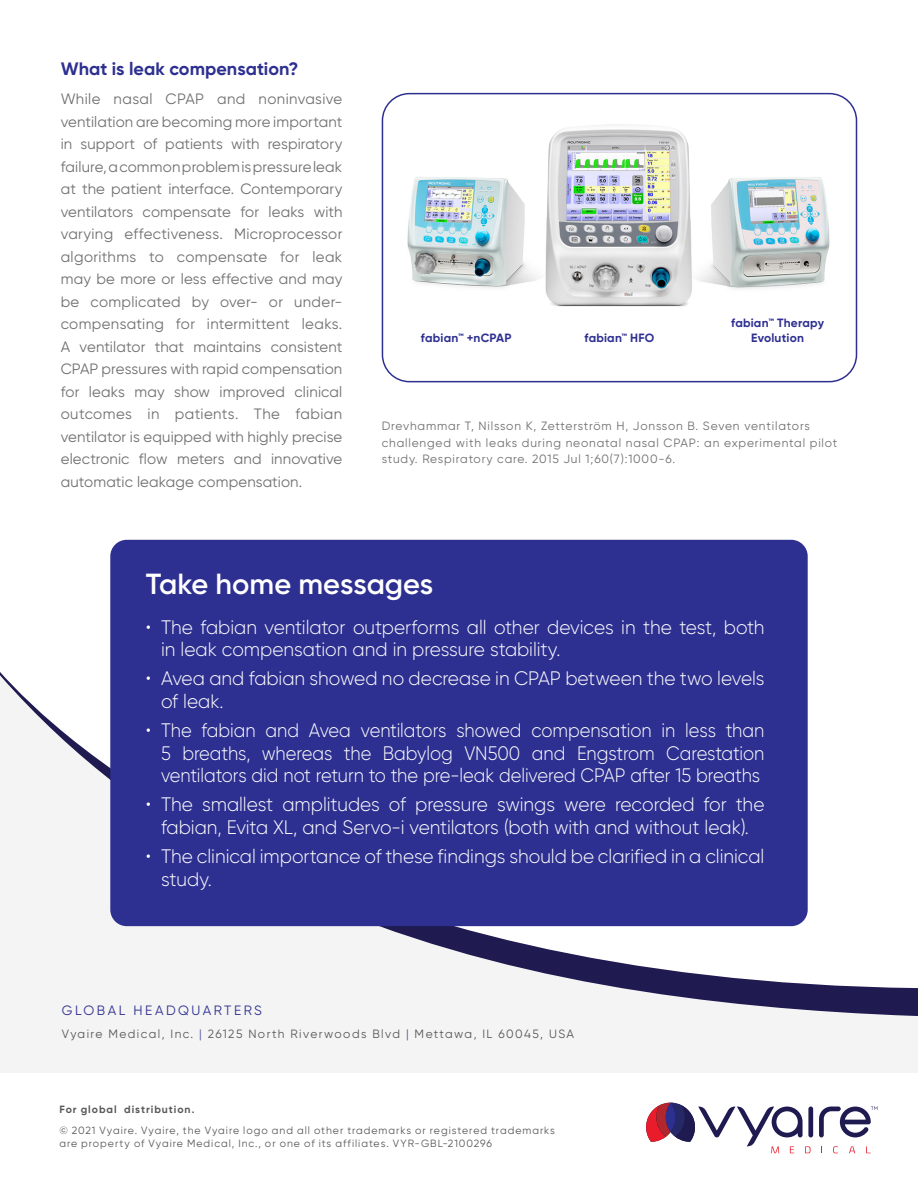
<style>
.page{position:relative;width:918px;height:1188px;background:#fff}
.page>*{position:absolute;margin:0;border:0;box-sizing:border-box;transform-origin:0 0}
.t1{font:600 29.1px "Gilroy";color:#fff}
.t2{font:300 19.5px/22.5px "Gilroy";letter-spacing:-.005em;color:#fff}
.Subhead_Blue{font:700 18px "Gilroy";color:#2e3091}
.Body_Copy{font:15px/22.5px "Gilroy";letter-spacing:.005em;color:#707072;text-align:justify}
.BC_Titles{font:13.5px "Gilroy";letter-spacing:.185em;color:#2e3091}
.References{font:12px/16.5px "Gilroy";letter-spacing:.07em;color:#707072}
.Address{font:12px "Gilroy";letter-spacing:.12em;color:#57585a}
.t3{font:700 12px/15px "Gilroy";letter-spacing:.015em;color:#2e3091;text-align:center}
.Legal{font:10.5px/13.5px "Gilroy";letter-spacing:.09em;color:#57585a}
.Legal-2{font:700 10.5px "Gilroy";letter-spacing:.09em;color:#57585a}
.s1{color:#504fa0}
</style>
<div class="page">
<img style="left:407px;top:124px;width:423px;height:183px">
<div style="left:382px;top:93px;width:475px;height:289px;border:2px solid #2e3091;border-radius:27px"></div>
<div style="left:0;top:1019px;width:918px;height:54px;background:#f4f4f4"></div>
<svg style="left:0;top:672px;width:918px;height:347px;fill:#f4f4f4"></svg>
<div style="left:808px;top:1107px;width:5px;height:30px;background:#1f1a50;border-radius:2px"></div>
<svg style="left:819px;top:1107px;width:59px;height:30px"></svg>
<svg style="left:833px;top:1146px;width:5px;height:7px"></svg>
<svg style="left:849px;top:1146px;width:6px;height:7px"></svg>
<svg style="left:646px;top:1103px;width:165px;height:50px"></svg>
<div style="left:110px;top:540px;width:698px;height:386px;background:#2e3091;border-radius:16px"></div>
<p class="Subhead_Blue" style="left:61px;top:58px;width:239px">What is leak compensation?</p>
<p class="Body_Copy" style="left:61px;top:88px;width:283px">While nasal CPAP and noninvasive ventilation are becoming more important in support of patients with respiratory failure, a common problem is pressure leak at the patient interface. Contemporary ventilators compensate for leaks with varying effectiveness. Microprocessor algorithms to compensate for leak may be more or less effective and may be complicated by over- or under&shy;compensating for intermittent leaks.<br>A ventilator that maintains consistent CPAP pressures with rapid compensation for leaks may show improved clinical outcomes in patients. The fabian ventilator is equipped with highly precise electronic flow meters and innovative automatic leakage compensation.</p>
<p class="t3" style="left:421px;top:331px;width:92px">fabian™ +nCPAP</p>
<p class="t3" style="left:585px;top:331px;width:71px">fabian™ HFO</p>
<p class="t3" style="left:731px;top:315px;width:94px">fabian™ Therapy<br>Evolution</p>
<p class="References" style="left:382px;top:418px;width:457px">Drevhammar T, Nilsson K, Zetterström H, Jonsson B. Seven ventilators challenged with leaks during neonatal nasal CPAP: an experimental pilot study. Respiratory care. 2015 Jul 1;60(7):1000-6.</p>
<p class="t1" style="left:146px;top:566px;width:289px">Take home messages</p>
<p class="t2" style="left:161px;top:615px;width:605px;text-indent:-15px">• The fabian ventilator outperforms all other devices in the test, both in leak compensation and in pressure stability.</p>
<p class="t2" style="left:161px;top:667px;width:605px;text-indent:-15px">• Avea and fabian showed no decrease in CPAP between the two levels of leak.</p>
<p class="t2" style="left:161px;top:719px;width:605px;text-align:justify;text-indent:-15px">• The fabian and Avea ventilators showed compensation in less than 5 breaths, whereas the Babylog VN500 and Engstrom Carestation ventilators did not return to the pre-leak delivered CPAP after 15 breaths</p>
<p class="t2" style="left:146px;top:793px;width:620px;text-align:center">• The smallest amplitudes of pressure swings were recorded for the fabian, Evita XL, and Servo-i ventilators (both with and without leak).</p>
<p class="t2" style="left:161px;top:845px;width:605px;text-indent:-15px">• The clinical importance of these findings should be clarified in a clinical study.</p>
<p class="BC_Titles" style="left:62px;top:1002px;width:202px">GLOBAL HEADQUARTERS</p>
<p class="Address" style="left:62px;top:1027px;width:514px">Vyaire Medical, Inc. <span class="s1">|</span> 26125 North Riverwoods Blvd <span class="s1">|</span> Mettawa, IL 60045, USA</p>
<p class="Legal-2" style="left:59px;top:1103px;width:137px">For global distribution.</p>
<p class="Legal" style="left:59px;top:1123px;width:497px">© 2021 Vyaire. Vyaire, the Vyaire logo and all other trademarks or registered trademarks are property of Vyaire Medical, Inc., or one of its affiliates. VYR-GBL-2100296</p>
</div>
